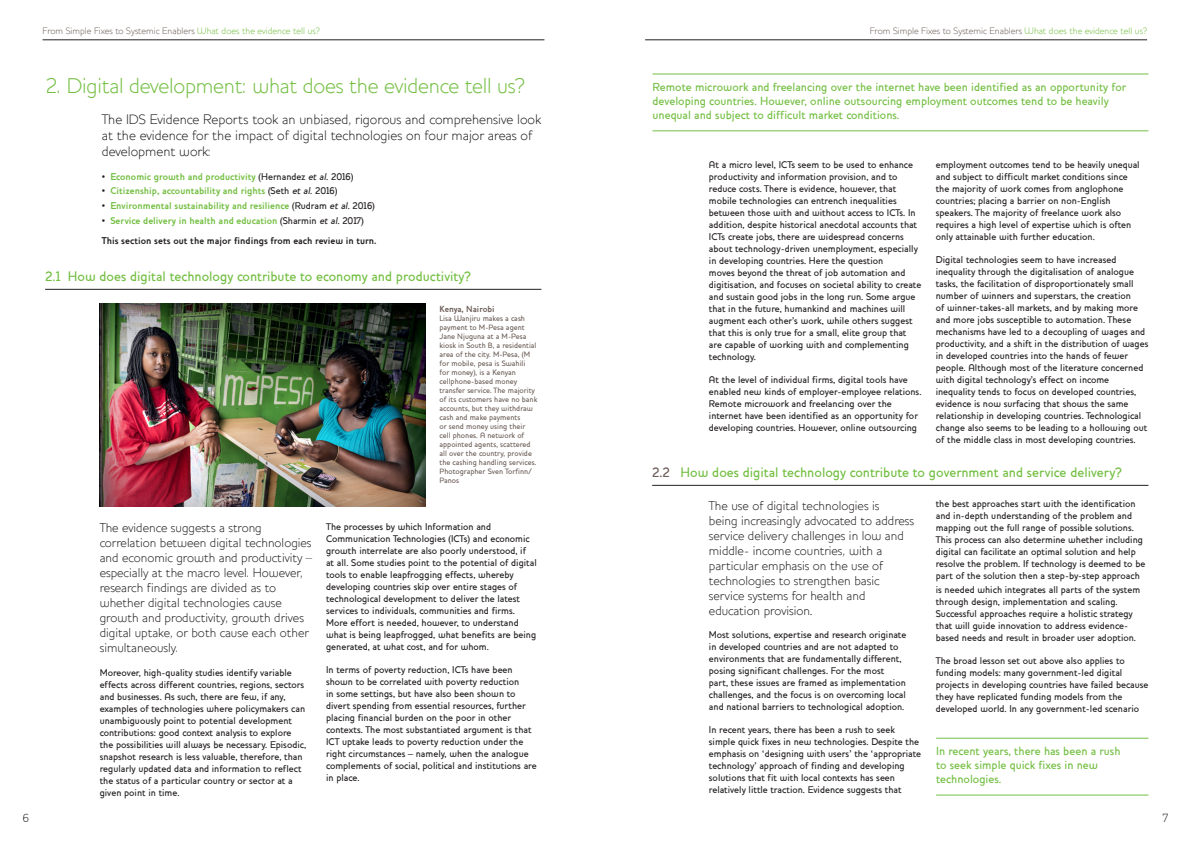
<style>
.page{position:relative;width:1191px;height:842px;background:#fff}
.page>*{position:absolute;margin:0;border:0;box-sizing:border-box;transform-origin:0 0}
.t1{font:300 22px "Houschka";letter-spacing:-.01em;color:#74bf43}
.t2{font:300 14px/16px "Houschka";color:#231f20}
.t3{font:500 14px "Houschka";color:#74bf43}
.t4{font:300 13px/15px "Houschka";color:#231f20}
.t5{font:500 12px/14px "Houschka";color:#74bf43}
.t6{font:300 12px "Houschka";color:#231f20}
.t7{font:500 10px/12px "Houschka";color:#231f20}
.t8{font:700 10px "Houschka";color:#74bf43}
.t9{font:700 10px "Houschka";color:#231f20}
.t10{font:300 9.5px "Houschka";color:#6e605a}
.t11{font:700 9px "Houschka";color:#6e605a}
.t12{font:500 8px/9px "Houschka";color:#6e605a}
.s1{color:#74bf43}
.s2{font-weight:500;color:#231f20}
.s3{font-weight:500;font-style:italic;color:#231f20}
.s4{color:#6e605a}
.s5{font-weight:500;font-size:10px}
</style>
<div class="page">
<hr style="left:45px;top:289px;width:496px;height:1px;background:#231f20">
<img style="left:100px;top:303px;width:325px;height:203px">
<hr style="left:652px;top:74px;width:496px;height:1px;background:#74bf43">
<hr style="left:652px;top:131px;width:496px;height:1px;background:#74bf43">
<hr style="left:936px;top:738px;width:212px;height:1px;background:#74bf43">
<hr style="left:936px;top:795px;width:212px;height:1px;background:#74bf43">
<hr style="left:652px;top:485px;width:496px;height:1px;background:#231f20">
<hr style="left:43px;top:40px;width:501px;height:1px;background:#231f20">
<hr style="left:645px;top:40px;width:502px;height:1px;background:#231f20">
<p class="t10" style="left:43px;top:25px;width:279px">From Simple Fixes to Systemic Enablers <span class="s1">What does the evidence tell us?</span></p>
<p class="t10" style="left:870px;top:25px;width:279px">From Simple Fixes to Systemic Enablers <span class="s1">What does the evidence tell us?</span></p>
<p class="t1" style="left:46px;top:72px;width:480px">2. Digital development: what does the evidence tell us?</p>
<p class="t2" style="left:102px;top:111px;width:441px">The IDS Evidence Reports took an unbiased, rigorous and comprehensive look at the evidence for the impact of digital technologies on four major areas of development work:</p>
<p class="t8" style="left:102px;top:170px;width:253px"><span class="s2">•</span> Economic growth and productivity <span class="s2">(Hernandez</span> <span class="s3">et al.</span> <span class="s2">2016)</span></p>
<p class="t8" style="left:102px;top:185px;width:237px"><span class="s2">•</span> Citizenship, accountability and rights <span class="s2">(Seth</span> <span class="s3">et al</span><span class="s2">. 2016)</span></p>
<p class="t8" style="left:102px;top:200px;width:275px"><span class="s2">•</span> Environmental sustainability and resilience <span class="s2">(Rudram</span> <span class="s3">et al</span><span class="s2">. 2016)</span></p>
<p class="t8" style="left:102px;top:215px;width:264px"><span class="s2">•</span> Service delivery in health and education <span class="s2">(Sharmin</span> <span class="s3">et al.</span> <span class="s2">2017)</span></p>
<p class="t9" style="left:102px;top:235px;width:276px">This section sets out the major findings from each review in turn.</p>
<p class="t3" style="left:45px;top:268px;width:427px">2.1 How does digital technology contribute to economy and productivity?</p>
<p class="t11" style="left:439px;top:303px;width:57px">Kenya, Nairobi</p>
<p class="t12" style="left:439px;top:313px;width:99px">Lisa Wanjiru makes a cash payment to M-Pesa agent<br>Jane Njuguna at a M-Pesa kiosk in South B, a residential area of the city. M-Pesa, (M for mobile, pesa is Swahili<br>for money), is a Kenyan cellphone-based money transfer service. The majority of its customers have no bank accounts, but they withdraw cash and make payments<br>or send money using their cell phones. A network of appointed agents, scattered all over the country, provide the cashing handling services.<br>Photographer Sven Torfinn/<br>Panos</p>
<p class="t7" style="left:326px;top:520px;width:212px">The processes by which Information and Communication Technologies (ICTs) and economic growth interrelate are also poorly understood, if<br>at all. Some studies point to the potential of digital tools to enable leapfrogging effects, whereby developing countries skip over entire stages of technological development to deliver the latest services to individuals, communities and firms.<br>More effort is needed, however, to understand what is being leapfrogged, what benefits are being generated, at what cost, and for whom.</p>
<p class="t7" style="left:326px;top:663px;width:212px">In terms of poverty reduction, ICTs have been shown to be correlated with poverty reduction<br>in some settings, but have also been shown to divert spending from essential resources, further placing financial burden on the poor in other contexts. The most substantiated argument is that ICT uptake leads to poverty reduction under the right circumstances – namely, when the analogue complements of social, political and institutions are in place.</p>
<p class="t4" style="left:100px;top:520px;width:214px">The evidence suggests a strong correlation between digital technologies and economic growth and productivity – especially at the macro level. However, research findings are divided as to whether digital technologies cause growth and productivity, growth drives digital uptake, or both cause each other simultaneously.</p>
<p class="t7" style="left:100px;top:666px;width:208px">Moreover, high-quality studies identify variable effects across different countries, regions, sectors and businesses. As such, there are few, if any, examples of technologies where policymakers can unambiguously point to potential development contributions: good context analysis to explore the possibilities will always be necessary. Episodic, snapshot research is less valuable, therefore, than regularly updated data and information to reflect the status of a particular country or sector at a given point in time.</p>
<p class="t5" style="left:652px;top:80px;width:475px">Remote microwork and freelancing over the internet have been identified as an opportunity for developing countries. However, online outsourcing employment outcomes tend to be heavily unequal and subject to difficult market conditions.</p>
<p class="t7" style="left:709px;top:159px;width:214px">At a micro level, ICTs seem to be used to enhance productivity and information provision, and to reduce costs. There is evidence, however, that mobile technologies can entrench inequalities between those with and without access to ICTs. In addition, despite historical anecdotal accounts that ICTs create jobs, there are widespread concerns about technology-driven unemployment, especially in developing countries. Here the question<br>moves beyond the threat of job automation and digitisation, and focuses on societal ability to create and sustain good jobs in the long run. Some argue that in the future, humankind and machines will augment each other’s work, while others suggest that this is only true for a small, elite group that are capable of working with and complementing technology.</p>
<p class="t7" style="left:709px;top:374px;width:214px">At the level of individual firms, digital tools have enabled new kinds of employer-employee relations.<br>Remote microwork and freelancing over the internet have been identified as an opportunity for developing countries. However, online outsourcing</p>
<p class="t7" style="left:935px;top:159px;width:205px">employment outcomes tend to be heavily unequal and subject to difficult market conditions since the majority of work comes from anglophone countries; placing a barrier on non-English speakers. The majority of freelance work also requires a high level of expertise which is often only attainable with further education.</p>
<p class="t7" style="left:935px;top:254px;width:214px">Digital technologies seem to have increased inequality through the digitalisation of analogue tasks, the facilitation of disproportionately small number of winners and superstars, the creation<br>of winner-takes-all markets, and by making more and more jobs susceptible to automation. These mechanisms have led to a decoupling of wages and productivity, and a shift in the distribution of wages in developed countries into the hands of fewer people. Although most of the literature concerned with digital technology’s effect on income inequality tends to focus on developed countries, evidence is now surfacing that shows the same relationship in developing countries. Technological change also seems to be leading to a hollowing out of the middle class in most developing countries.</p>
<p class="t3" style="left:652px;top:464px;width:471px"><span class="s4">2.2</span> How does digital technology contribute to government and service delivery?</p>
<p class="t4" style="left:709px;top:498px;width:207px">The use of digital technologies is<br>being increasingly advocated to address service delivery challenges in low and middle- income countries, with a particular emphasis on the use of technologies to strengthen basic service systems for health and education provision<span class="s5">.</span></p>
<p class="t7" style="left:709px;top:629px;width:199px">Most solutions, expertise and research originate in developed countries and are not adapted to environments that are fundamentally different, posing significant challenges. For the most<br>part, these issues are framed as implementation challenges, and the focus is on overcoming local and national barriers to technological adoption.</p>
<p class="t7" style="left:709px;top:724px;width:214px">In recent years, there has been a rush to seek simple quick fixes in new technologies. Despite the emphasis on ‘designing with users’ the ‘appropriate technology’ approach of finding and developing solutions that fit with local contexts has seen relatively little traction. Evidence suggests that</p>
<p class="t7" style="left:935px;top:497px;width:211px">the best approaches start with the identification and in-depth understanding of the problem and mapping out the full range of possible solutions.<br>This process can also determine whether including digital can facilitate an optimal solution and help resolve the problem. If technology is deemed to be part of the solution then a step-by-step approach</p>
<p class="t7" style="left:935px;top:583px;width:206px">is needed which integrates all parts of the system through design, implementation and scaling.<br>Successful approaches require a holistic strategy that will guide innovation to address evidence&shy;based needs and result in broader user adoption.</p>
<p class="t7" style="left:935px;top:654px;width:214px">The broad lesson set out above also applies to funding models: many government-led digital projects in developing countries have failed because they have replicated funding models from the developed world. In any government-led scenario</p>
<p class="t5" style="left:936px;top:744px;width:186px">In recent years, there has been a rush to seek simple quick fixes in new technologies.</p>
<p class="t6" style="left:23px;top:810px;width:8px">6</p>
<p class="t6" style="left:1163px;top:810px;width:7px">7</p>
</div>
